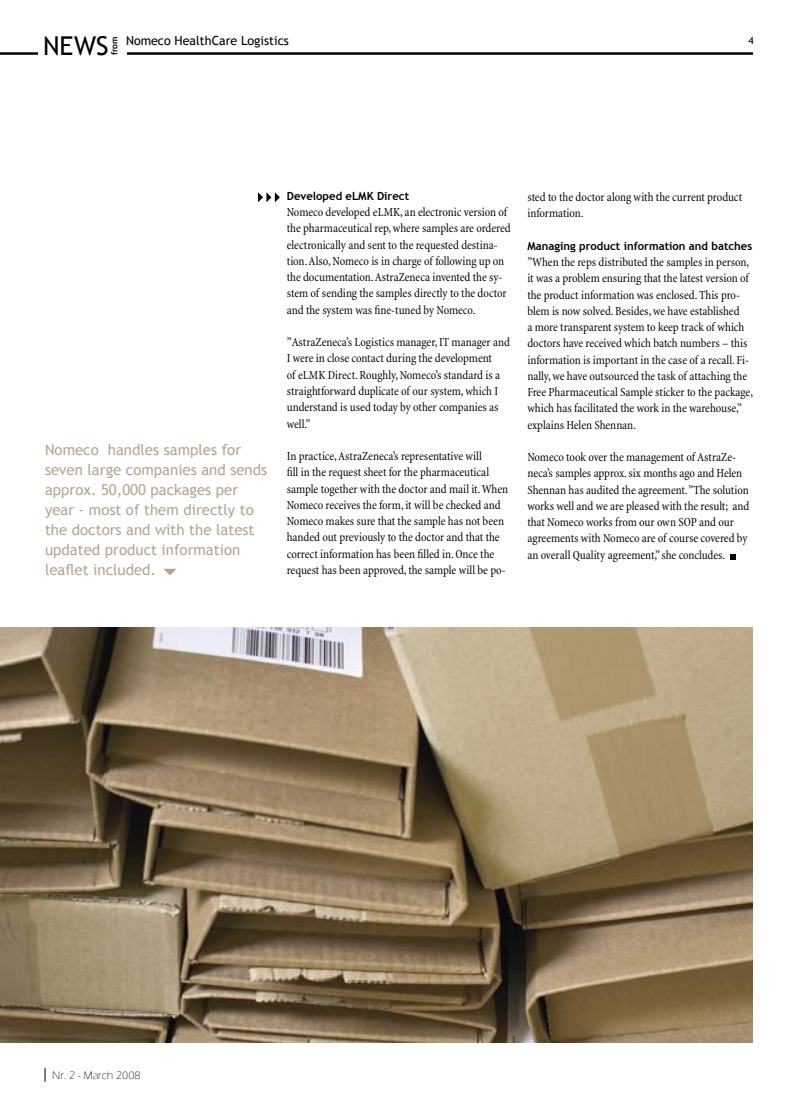
<style>
.page{position:relative;width:798px;height:1099px;background:#fff}
.page>*{position:absolute;margin:0;border:0;box-sizing:border-box;transform-origin:0 0}
.t1{font:25.88px "Trebuchet MS";color:#000}
.mellemrubrik_trebuchet{font:15px/20px "Trebuchet MS";color:#b4a690}
.brød{font:condensed 12.5px/16.2px "Minion";letter-spacing:-.005em;color:#000}
.t2{font:12.5px "Trebuchet MS";color:#000}
.mellemrubrik_trebuchet-2{font:700 11.25px "Trebuchet MS";color:#000}
.t3{font:300 11.25px "Eras ITC";color:#000}
.t4{font:10px "Trebuchet MS";color:#000}
.t5{font:700 8.75px "Trebuchet MS";color:#000}
</style>
<div class="page">
<hr style="left:0;top:52px;width:752px;height:3px;background:#000">
<div style="left:38px;top:48px;width:89px;height:9px;background:#fff"></div>
<svg style="left:45px;top:1067px;width:1px;height:14px"></svg>
<img style="left:0;top:627px;width:752px;height:415px">
<svg style="left:730px;top:554px;width:5px;height:5px"></svg>
<svg style="left:258px;top:192px;width:22px;height:10px"></svg>
<svg style="left:163px;top:568px;width:14px;height:7px"></svg>
<h1 class="t1" style="left:43px;top:30px;width:67px">NEWS</h1>
<p class="t5" style="left:109px;top:55px;width:21px;rotate:-90deg">from</p>
<p class="t2" style="left:126px;top:34px;width:164px">Nomeco HealthCare Logistics</p>
<p class="t4" style="left:748px;top:34px;width:7px">4</p>
<p class="mellemrubrik_trebuchet" style="left:45px;top:440px;width:224px">Nomeco handles samples for seven large companies and sends approx. 50,000 packages per year - most of them directly to the doctors and with the latest updated product information leaflet included.</p>
<p class="mellemrubrik_trebuchet-2" style="left:287px;top:189px;width:124px">Developed eLMK Direct</p>
<p class="brød" style="left:287px;top:204px;width:225px">Nomeco developed eLMK, an electronic version of the pharmaceutical rep, where samples are ordered electronically and sent to the requested destina&shy;tion. Also, Nomeco is in charge of following up on the documentation. AstraZeneca invented the sy&shy;stem of sending the samples directly to the doctor and the system was fine-tuned by Nomeco.</p>
<p class="brød" style="left:287px;top:334px;width:224px">”AstraZeneca’s Logistics manager, IT manager and I were in close contact during the development<br>of eLMK Direct. Roughly, Nomeco’s standard is a straightforward duplicate of our system, which I understand is used today by other companies as well.”</p>
<p class="brød" style="left:287px;top:448px;width:223px">In practice, AstraZeneca’s representative will<br>fill in the request sheet for the pharmaceutical sample together with the doctor and mail it. When Nomeco receives the form, it will be checked and Nomeco makes sure that the sample has not been handed out previously to the doctor and that the correct information has been filled in. Once the request has been approved, the sample will be po-</p>
<p class="brød" style="left:527px;top:189px;width:216px">sted to the doctor along with the current product information.</p>
<p class="mellemrubrik_trebuchet-2" style="left:527px;top:239px;width:226px">Managing product information and batches</p>
<p class="brød" style="left:527px;top:254px;width:227px">”When the reps distributed the samples in person, it was a problem ensuring that the latest version of the product information was enclosed. This pro&shy;blem is now solved. Besides, we have established<br>a more transparent system to keep track of which doctors have received which batch numbers – this information is important in the case of a recall. Fi&shy;nally, we have outsourced the task of attaching the Free Pharmaceutical Sample sticker to the package, which has facilitated the work in the warehouse,” explains Helen Shennan.</p>
<p class="brød" style="left:527px;top:449px;width:223px">Nomeco took over the management of AstraZe&shy;neca’s samples approx. six months ago and Helen Shennan has audited the agreement. ”The solution works well and we are pleased with the result; and that Nomeco works from our own SOP and our agreements with Nomeco are of course covered by an overall Quality agreement,” she concludes.</p>
<p class="t3" style="left:52px;top:1069px;width:90px">Nr. 2 - March 2008</p>
</div>
